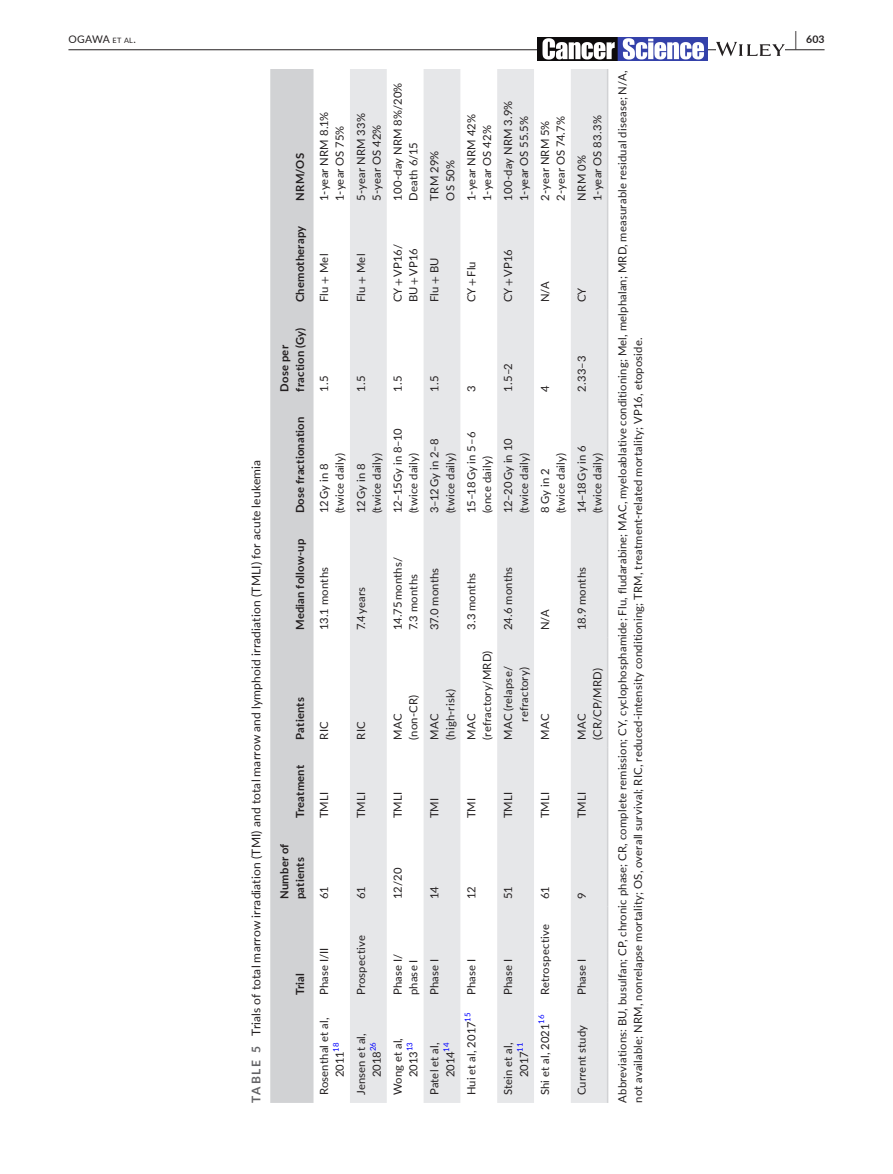
<style>
.page{position:relative;width:893px;height:1174px;background:#fff}
.page>*{position:absolute;margin:0;border:0;box-sizing:border-box;transform-origin:0 0}
.t1{font:12px "Lato";letter-spacing:.015em;color:#231f20}
.t2{font:11.25px/15.8px "Lato";letter-spacing:.015em;color:#231f20}
.t3{font:700 11.25px/15.8px "Lato";letter-spacing:.02em;color:#231f20}
.t4{font:10.5px "Lato";letter-spacing:.005em;color:#231f20}
.t5{font:700 10.5px "Lato";color:#231f20}
.t6{font:7.8px "Lato";color:#00f}
.s1{font-size:7.35px}
.s2{font-size:19.5px}
.s3{font-weight:700;color:#636366}
.s4{font-family:"STIX"}
</style>
<div class="page">
<hr style="left:68px;top:49px;width:756px;height:1px;background:#231f20">
<img style="left:537px;top:37px;width:171px;height:24px">
<svg style="left:716px;top:42px;width:69px;height:14px"></svg>
<svg style="left:270px;top:69px;width:44px;height:1033px;background:#d4d5d6"></svg>
<svg style="left:350px;top:69px;width:257px;height:1033px;fill:#e6e7e9"></svg>
<hr style="left:607px;top:1002px;width:1px;height:100px;background:#d1d2d4">
<hr style="left:607px;top:906px;width:1px;height:96px;background:#d1d2d4">
<hr style="left:607px;top:826px;width:1px;height:80px;background:#d1d2d4">
<hr style="left:607px;top:747px;width:1px;height:79px;background:#d1d2d4">
<hr style="left:607px;top:637px;width:1px;height:110px;background:#d1d2d4">
<hr style="left:607px;top:521px;width:1px;height:116px;background:#d1d2d4">
<hr style="left:607px;top:399px;width:1px;height:122px;background:#d1d2d4">
<hr style="left:607px;top:310px;width:1px;height:89px;background:#d1d2d4">
<hr style="left:607px;top:208px;width:1px;height:102px;background:#d1d2d4">
<hr style="left:607px;top:69px;width:1px;height:139px;background:#d1d2d4">
<p class="t4" style="left:68px;top:31px;width:69px">OGAWA <span class="s1">et al</span>.</p>
<p class="t5" style="left:795px;top:31px;width:31px"><span class="s2">|</span> 603</p>
<p class="t1" style="left:248px;top:1102px;width:644px;rotate:-90deg"><span class="s3">TABLE 5</span> Trials of total marrow irradiation (TMI) and total marrow and lymphoid irradiation (TMLI) for acute leukemia</p>
<p class="t3" style="left:292px;top:200px;width:49px;rotate:-90deg">NRM/OS</p>
<p class="t3" style="left:292px;top:302px;width:78px;rotate:-90deg">Chemotherapy</p>
<p class="t3" style="left:276px;top:391px;width:65px;rotate:-90deg">Dose per fraction (Gy)</p>
<p class="t3" style="left:292px;top:513px;width:98px;rotate:-90deg">Dose fractionation</p>
<p class="t3" style="left:292px;top:630px;width:93px;rotate:-90deg">Median follow-up</p>
<p class="t3" style="left:292px;top:739px;width:44px;rotate:-90deg">Patients</p>
<p class="t3" style="left:292px;top:818px;width:55px;rotate:-90deg">Treatment</p>
<p class="t3" style="left:276px;top:899px;width:57px;rotate:-90deg">Number of patients</p>
<p class="t3" style="left:292px;top:995px;width:24px;rotate:-90deg">Trial</p>
<p class="t2" style="left:316px;top:200px;width:90px;rotate:-90deg">1-year NRM 8.1%<br>1-year OS 75%</p>
<p class="t2" style="left:353px;top:200px;width:89px;rotate:-90deg">5-year NRM 33%<br>5-year OS 42%</p>
<p class="t2" style="left:389px;top:200px;width:119px;rotate:-90deg">100-day NRM 8%/20%<br>Death 6/15</p>
<p class="t2" style="left:426px;top:200px;width:51px;rotate:-90deg">TRM 29%<br>OS 50%</p>
<p class="t2" style="left:463px;top:200px;width:88px;rotate:-90deg">1-year NRM 42%<br>1-year OS 42%</p>
<p class="t2" style="left:500px;top:200px;width:101px;rotate:-90deg">100-day NRM 3.9%<br>1-year OS 55.5%</p>
<p class="t2" style="left:537px;top:200px;width:86px;rotate:-90deg">2-year NRM 5%<br>2-year OS 74.7%</p>
<p class="t2" style="left:573px;top:200px;width:87px;rotate:-90deg">NRM 0%<br>1-year OS 83.3%</p>
<p class="t2" style="left:316px;top:302px;width:50px;rotate:-90deg">Flu <span class="s4">+</span> Mel</p>
<p class="t2" style="left:353px;top:302px;width:50px;rotate:-90deg">Flu <span class="s4">+</span> Mel</p>
<p class="t2" style="left:389px;top:302px;width:59px;rotate:-90deg">CY <span class="s4">+</span> VP16/<br>BU <span class="s4">+</span> VP16</p>
<p class="t2" style="left:426px;top:302px;width:46px;rotate:-90deg">Flu <span class="s4">+</span> BU</p>
<p class="t2" style="left:463px;top:302px;width:43px;rotate:-90deg">CY <span class="s4">+</span> Flu</p>
<p class="t2" style="left:500px;top:302px;width:55px;rotate:-90deg">CY <span class="s4">+</span> VP16</p>
<p class="t2" style="left:537px;top:302px;width:22px;rotate:-90deg">N/A</p>
<p class="t2" style="left:573px;top:302px;width:16px;rotate:-90deg">CY</p>
<p class="t2" style="left:316px;top:391px;width:18px;rotate:-90deg">1.5</p>
<p class="t2" style="left:353px;top:391px;width:18px;rotate:-90deg">1.5</p>
<p class="t2" style="left:389px;top:391px;width:18px;rotate:-90deg">1.5</p>
<p class="t2" style="left:426px;top:391px;width:18px;rotate:-90deg">1.5</p>
<p class="t2" style="left:463px;top:391px;width:8px;rotate:-90deg">3</p>
<p class="t2" style="left:500px;top:391px;width:30px;rotate:-90deg">1.5–2</p>
<p class="t2" style="left:537px;top:391px;width:8px;rotate:-90deg">4</p>
<p class="t2" style="left:573px;top:391px;width:37px;rotate:-90deg">2.33–3</p>
<p class="t2" style="left:316px;top:513px;width:62px;rotate:-90deg">12 Gy in 8 (twice daily)</p>
<p class="t2" style="left:353px;top:513px;width:62px;rotate:-90deg">12 Gy in 8 (twice daily)</p>
<p class="t2" style="left:389px;top:513px;width:87px;rotate:-90deg">12–15Gy in 8–10 (twice daily)</p>
<p class="t2" style="left:426px;top:513px;width:76px;rotate:-90deg">3–12 Gy in 2–8 (twice daily)</p>
<p class="t2" style="left:463px;top:513px;width:83px;rotate:-90deg">15–18 Gy in 5–6 (once daily)</p>
<p class="t2" style="left:500px;top:513px;width:76px;rotate:-90deg">12–20 Gy in 10 (twice daily)</p>
<p class="t2" style="left:537px;top:513px;width:62px;rotate:-90deg">8 Gy in 2 (twice daily)</p>
<p class="t2" style="left:573px;top:513px;width:70px;rotate:-90deg">14–18 Gy in 6 (twice daily)</p>
<p class="t2" style="left:316px;top:630px;width:65px;rotate:-90deg">13.1 months</p>
<p class="t2" style="left:316px;top:739px;width:20px;rotate:-90deg">RIC</p>
<p class="t2" style="left:353px;top:630px;width:45px;rotate:-90deg">7.4 years</p>
<p class="t2" style="left:353px;top:739px;width:20px;rotate:-90deg">RIC</p>
<p class="t2" style="left:389px;top:630px;width:74px;rotate:-90deg">14.75 months/<br>7.3 months</p>
<p class="t2" style="left:389px;top:739px;width:46px;rotate:-90deg">MAC (non-CR)</p>
<p class="t2" style="left:426px;top:630px;width:64px;rotate:-90deg">37.0 months</p>
<p class="t2" style="left:426px;top:739px;width:52px;rotate:-90deg">MAC (high-risk)</p>
<p class="t2" style="left:463px;top:630px;width:59px;rotate:-90deg">3.3 months</p>
<p class="t2" style="left:463px;top:739px;width:90px;rotate:-90deg">MAC (refractory/MRD)</p>
<p class="t2" style="left:500px;top:630px;width:65px;rotate:-90deg">24.6 months</p>
<p class="t2" style="left:500px;top:739px;width:75px;text-align:right;rotate:-90deg">MAC (relapse/ refractory)</p>
<p class="t2" style="left:537px;top:630px;width:22px;rotate:-90deg">N/A</p>
<p class="t2" style="left:537px;top:739px;width:27px;rotate:-90deg">MAC</p>
<p class="t2" style="left:573px;top:630px;width:65px;rotate:-90deg">18.9 months</p>
<p class="t2" style="left:573px;top:739px;width:73px;rotate:-90deg">MAC (CR/CP/MRD)</p>
<p class="t2" style="left:316px;top:818px;width:28px;rotate:-90deg">TMLI</p>
<p class="t2" style="left:353px;top:818px;width:28px;rotate:-90deg">TMLI</p>
<p class="t2" style="left:389px;top:818px;width:28px;rotate:-90deg">TMLI</p>
<p class="t2" style="left:426px;top:818px;width:22px;rotate:-90deg">TMI</p>
<p class="t2" style="left:463px;top:818px;width:22px;rotate:-90deg">TMI</p>
<p class="t2" style="left:500px;top:818px;width:28px;rotate:-90deg">TMLI</p>
<p class="t2" style="left:537px;top:818px;width:28px;rotate:-90deg">TMLI</p>
<p class="t2" style="left:573px;top:818px;width:28px;rotate:-90deg">TMLI</p>
<p class="t2" style="left:316px;top:899px;width:14px;rotate:-90deg">61</p>
<p class="t2" style="left:353px;top:899px;width:14px;rotate:-90deg">61</p>
<p class="t2" style="left:389px;top:899px;width:33px;rotate:-90deg">12/20</p>
<p class="t2" style="left:426px;top:899px;width:14px;rotate:-90deg">14</p>
<p class="t2" style="left:463px;top:899px;width:15px;rotate:-90deg">12</p>
<p class="t2" style="left:500px;top:899px;width:14px;rotate:-90deg">51</p>
<p class="t2" style="left:537px;top:899px;width:14px;rotate:-90deg">61</p>
<p class="t2" style="left:573px;top:899px;width:8px;rotate:-90deg">9</p>
<p class="t2" style="left:316px;top:995px;width:49px;rotate:-90deg">Phase I/II</p>
<p class="t2" style="left:353px;top:995px;width:62px;rotate:-90deg">Prospective</p>
<p class="t2" style="left:389px;top:995px;width:43px;rotate:-90deg">Phase I/ phase I</p>
<p class="t2" style="left:426px;top:995px;width:38px;rotate:-90deg">Phase I</p>
<p class="t2" style="left:463px;top:995px;width:38px;rotate:-90deg">Phase I</p>
<p class="t2" style="left:500px;top:995px;width:38px;rotate:-90deg">Phase I</p>
<p class="t2" style="left:537px;top:995px;width:72px;rotate:-90deg">Retrospective</p>
<p class="t2" style="left:573px;top:995px;width:38px;rotate:-90deg">Phase I</p>
<p class="t2" style="left:316px;top:1077px;width:61px;text-indent:-18px;rotate:-90deg">Rosenthal et al,<br>2011</p>
<p class="t6" style="left:330px;top:1051px;width:11px;rotate:-90deg">18</p>
<p class="t2" style="left:353px;top:1095px;width:64px;text-align:center;rotate:-90deg">Jensen et al,<br>2018</p>
<p class="t6" style="left:367px;top:1051px;width:11px;rotate:-90deg">26</p>
<p class="t2" style="left:389px;top:1095px;width:59px;text-align:center;rotate:-90deg">Wong et al,<br>2013</p>
<p class="t6" style="left:404px;top:1051px;width:11px;rotate:-90deg">13</p>
<p class="t6" style="left:441px;top:1051px;width:10px;rotate:-90deg">14</p>
<p class="t2" style="left:426px;top:1077px;width:36px;text-indent:-18px;rotate:-90deg">Patel et al,<br>2014</p>
<p class="t6" style="left:462px;top:1021px;width:11px;rotate:-90deg">15</p>
<p class="t2" style="left:463px;top:1095px;width:75px;rotate:-90deg">Hui et al, 2017</p>
<p class="t6" style="left:514px;top:1051px;width:10px;rotate:-90deg">11</p>
<p class="t2" style="left:500px;top:1077px;width:36px;text-indent:-18px;rotate:-90deg">Stein et al,<br>2017</p>
<p class="t6" style="left:536px;top:1023px;width:11px;rotate:-90deg">16</p>
<p class="t2" style="left:537px;top:1095px;width:73px;rotate:-90deg">Shi et al, 2021</p>
<p class="t2" style="left:573px;top:1095px;width:72px;rotate:-90deg">Current study</p>
<p class="t2" style="left:614px;top:1103px;width:1033px;rotate:-90deg">Abbreviations: BU, busulfan; CP, chronic phase; CR, complete remission; CY, cyclophosphamide; Flu, fludarabine; MAC, myeloablative conditioning; Mel, melphalan; MRD, measurable residual disease; N/A, not available; NRM, nonrelapse mortality; OS, overall survival; RIC, reduced-intensity conditioning; TRM, treatment-related mortality; VP16, etoposide.</p>
</div>
